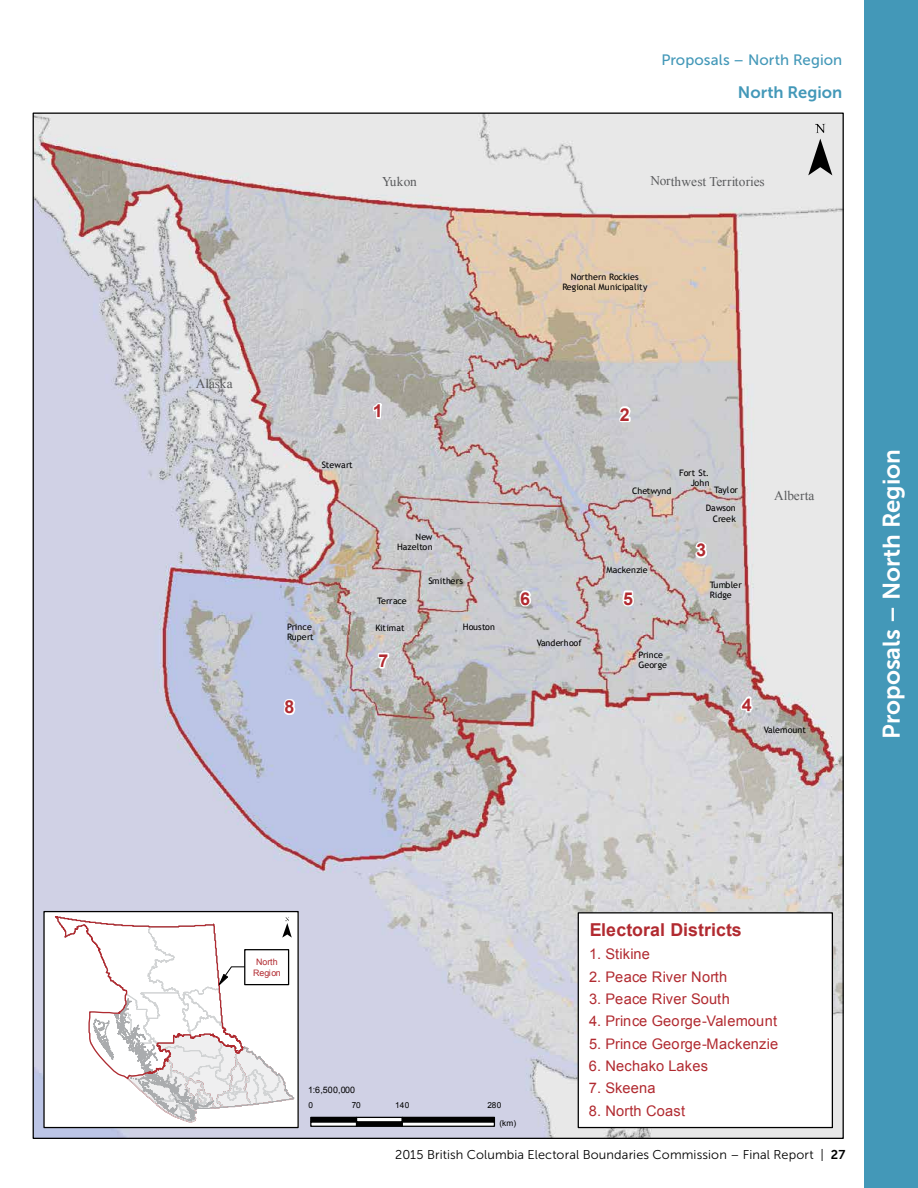
<style>
.page{position:relative;width:918px;height:1188px;background:#fff}
.page>*{position:absolute;margin:0;border:0;box-sizing:border-box;transform-origin:0 0}
.t1{font:24px "Museo Sans 700";letter-spacing:-.005em;color:#fff}
.t2{font:700 17.85px "Arial";letter-spacing:.005em;color:#b12a30}
.t3{font:16.5px "Museo Sans 700";color:#4398b8}
.t4{font:15px "Museo Sans 500";letter-spacing:.005em;color:#4398b8}
.t5{font:14.55px "Arial";letter-spacing:.01em;color:#b12a30}
.t6{font:13.35px "Times New Roman";color:#595a5c}
.t7{font:12.75px "Museo Sans 300";letter-spacing:.01em;color:#000}
.t8{font:8.85px/10.2px "Trebuchet MS";color:#000}
.t9{font:8.85px/10.2px "Trebuchet MS";letter-spacing:-.025em;color:#000;text-align:right}
.t10{font:8.85px/10.2px "Trebuchet MS";letter-spacing:.02em;color:#000;text-align:right}
.t11{font:8.85px "Arial";letter-spacing:.015em;color:#000}
.t12{font:8.85px/10.8px "Arial";letter-spacing:-.01em;color:#b12a30;text-align:center}
.t13{font:8.85px "Trebuchet MS";letter-spacing:.025em;color:#000}
.t14{font:8.25px/17.9px "Arial";letter-spacing:.01em;color:#000}
.s1{font-family:"Museo Sans 700"}
</style>
<div class="page">
<div style="left:864px;top:0;width:54px;height:1188px;background:#4398b8"></div>
<img style="left:35px;top:115px;width:807px;height:1022px">
<svg style="left:616px;top:405px;width:17px;height:19px"></svg>
<svg style="left:619px;top:589px;width:16px;height:20px"></svg>
<svg style="left:518px;top:588px;width:17px;height:23px"></svg>
<svg style="left:376px;top:651px;width:16px;height:19px"></svg>
<svg style="left:281px;top:697px;width:16px;height:20px"></svg>
<svg style="left:808px;top:124px;width:24px;height:51px"></svg>
<svg style="left:310px;top:1122px;width:46px;height:5px"></svg>
<div style="left:310px;top:1117px;width:47px;height:5px;background:#000"></div>
<svg style="left:356px;top:1122px;width:46px;height:5px"></svg>
<svg style="left:356px;top:1117px;width:46px;height:5px"></svg>
<svg style="left:402px;top:1122px;width:93px;height:5px"></svg>
<div style="left:402px;top:1117px;width:93px;height:5px;background:#000"></div>
<div style="left:578px;top:912px;width:255px;height:216px;background:#fff;border:1px solid #000"></div>
<div style="left:44px;top:912px;width:254px;height:216px;background:#fff"></div>
<div style="left:43px;top:911px;width:256px;height:217px;border:1px solid #000"></div>
<svg style="left:54px;top:916px;width:240px;height:206px"></svg>
<svg style="left:371px;top:400px;width:12px;height:21px"></svg>
<svg style="left:692px;top:541px;width:18px;height:19px"></svg>
<svg style="left:739px;top:691px;width:15px;height:23px"></svg>
<h3 class="t6" style="left:196px;top:374px;width:39px">Alaska</h3>
<h3 class="t6" style="left:382px;top:172px;width:36px">Yukon</h3>
<h3 class="t4" style="left:661px;top:52px;width:182px">Proposals – North Region</h3>
<h3 class="t3" style="left:738px;top:83px;width:106px">North Region</h3>
<h3 class="t6" style="left:650px;top:172px;width:116px">Northwest Territories</h3>
<p class="t8" style="left:562px;top:271px;width:87px;text-align:center">Northern Rockies<br>Regional Municipality</p>
<p class="t8" style="left:322px;top:460px;width:32px">Stewart</p>
<p class="t8" style="left:287px;top:621px;width:28px">Prince<br>Rupert</p>
<h2 class="t2" style="left:284px;top:695px;width:11px">8</h2>
<p class="t8" style="left:397px;top:532px;width:37px;text-align:right">New<br>Hazelton</p>
<p class="t8" style="left:377px;top:596px;width:31px">Terrace</p>
<p class="t8" style="left:376px;top:623px;width:30px">Kitimat</p>
<h2 class="t2" style="left:378px;top:649px;width:11px">7</h2>
<p class="t13" style="left:428px;top:575px;width:36px">Smithers</p>
<p class="t8" style="left:463px;top:622px;width:34px">Houston</p>
<h2 class="t2" style="left:620px;top:402px;width:11px">2</h2>
<p class="t8" style="left:632px;top:486px;width:41px">Chetwynd</p>
<p class="t10" style="left:679px;top:468px;width:32px">Fort St.<br>John</p>
<p class="t8" style="left:714px;top:485px;width:25px">Taylor</p>
<p class="t9" style="left:706px;top:503px;width:31px">Dawson<br>Creek</p>
<p class="t8" style="left:607px;top:565px;width:43px">Mackenzie</p>
<h2 class="t2" style="left:520px;top:587px;width:12px">6</h2>
<h2 class="t2" style="left:623px;top:587px;width:11px">5</h2>
<p class="t8" style="left:537px;top:638px;width:47px">Vanderhoof</p>
<p class="t8" style="left:639px;top:649px;width:30px">Prince<br>George</p>
<p class="t8" style="left:710px;top:580px;width:34px">Tumbler<br>Ridge</p>
<h3 class="t6" style="left:774px;top:487px;width:42px">Alberta</h3>
<p class="t8" style="left:764px;top:725px;width:44px">Valemount</p>
<h1 class="t1" style="left:878px;top:739px;width:291px;rotate:-90deg">Proposals – North Region</h1>
<p class="t12" style="left:253px;top:957px;width:29px">North<br>Region</p>
<p class="t11" style="left:308px;top:1084px;width:48px">1:6,500,000</p>
<p class="t14" style="left:309px;top:1097px;width:6px">0</p>
<p class="t14" style="left:352px;top:1097px;width:11px">70</p>
<p class="t14" style="left:395px;top:1097px;width:16px">140</p>
<p class="t14" style="left:499px;top:1097px;width:18px;text-indent:-12px">280 (km)</p>
<h2 class="t2" style="left:590px;top:918px;width:154px">Electoral Districts</h2>
<h3 class="t5" style="left:589px;top:945px;width:62px">1. Stikine</h3>
<h3 class="t5" style="left:589px;top:967px;width:140px">2. Peace River North</h3>
<h3 class="t5" style="left:589px;top:989px;width:142px">3. Peace River South</h3>
<h3 class="t5" style="left:589px;top:1011px;width:190px">4. Prince George-Valemount</h3>
<h3 class="t5" style="left:589px;top:1034px;width:191px">5. Prince George-Mackenzie</h3>
<h3 class="t5" style="left:589px;top:1056px;width:121px">6. Nechako Lakes</h3>
<h3 class="t5" style="left:589px;top:1079px;width:68px">7. Skeena</h3>
<h3 class="t5" style="left:589px;top:1101px;width:98px">8. North Coast</h3>
<h3 class="t7" style="left:395px;top:1147px;width:452px">2015 British Columbia Electoral Boundaries Commission – Final Report | <span class="s1">27</span></h3>
</div>
